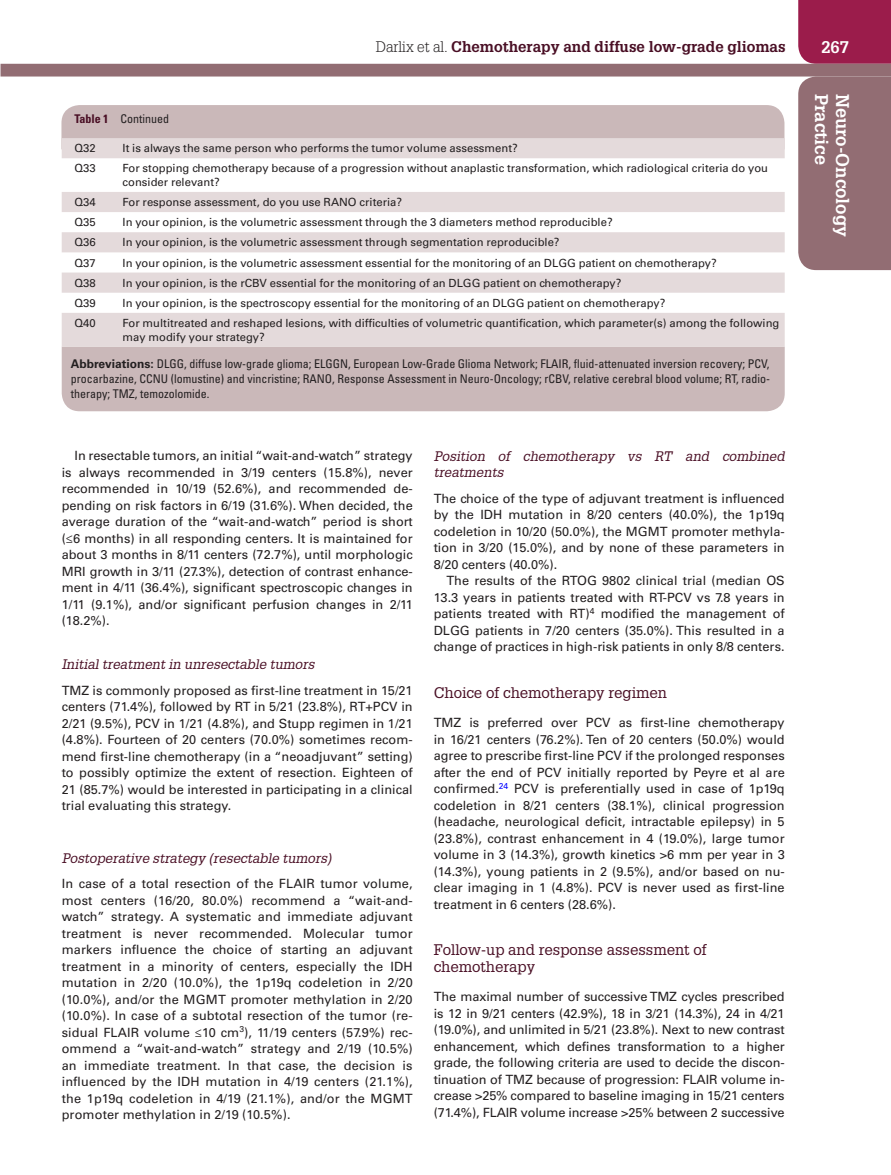
<style>
.page{position:relative;width:891px;height:1175px;background:#fff}
.page>*{position:absolute;margin:0;border:0;box-sizing:border-box;transform-origin:0 0}
.t1{font:700 18px "Glypha LT Std";color:#fff}
.t2{font:700 16.5px "Glypha LT Std";color:#fff}
.t3{font:15px/16.5px "Glypha LT Std";color:#490e24}
.t4{font:700 15px "Glypha LT Std";color:#490e24}
.t5{font:italic 13.5px/16.5px "Glypha LT Std";color:#490e24}
.t6{font:12.75px/16.5px "Univers LT Std";color:#231f20;text-align:justify}
.t7{font:condensed 12px/15px "Univers LT Std";color:#231f20;text-align:justify}
.t8{font:11.25px/13.5px "Univers LT Std";color:#231f20}
.s1{font-weight:300;color:#231f20}
.s2{font-weight:700;color:#490e24}
.s3{font-weight:700;font-stretch:normal}
</style>
<div class="page">
<div style="left:798px;top:0;width:93px;height:64px;background:#9b1c4b"></div>
<div style="left:1px;top:64px;width:890px;height:12px;background:#926d73"></div>
<div style="left:798px;top:76px;width:93px;height:194px;background:#926d73"></div>
<div style="left:62px;top:346px;width:723px;height:65px;background:#cab8b9"></div>
<div style="left:61px;top:105px;width:723px;height:44px;background:#cab8b9"></div>
<svg style="left:62px;top:138px;width:723px;height:208px;fill:#e4dadb"></svg>
<p class="t4" style="left:376px;top:37px;width:411px"><span class="s1">Darlix et al.</span> Chemotherapy and diffuse low-grade gliomas</p>
<p class="t2" style="left:821px;top:37px;width:29px">267</p>
<h1 class="t1" style="left:833px;top:94px;width:85px;rotate:90deg">Oncology</h1>
<h1 class="t1" style="left:833px;top:94px;width:73px;rotate:90deg">Practice</h1>
<h1 class="t1" style="left:854px;top:94px;width:145px;rotate:90deg">Neuro-Oncology</h1>
<p class="t7" style="left:74px;top:111px;width:96px"><span class="s2">Table 1</span> Continued</p>
<p class="t8" style="left:74px;top:142px;width:23px">Q32</p>
<p class="t8" style="left:123px;top:142px;width:397px">It is always the same person who performs the tumor volume assessment?</p>
<p class="t8" style="left:74px;top:162px;width:23px">Q33</p>
<p class="t8" style="left:123px;top:162px;width:647px">For stopping chemotherapy because of a progression without anaplastic transformation, which radiological criteria do you consider relevant?</p>
<p class="t8" style="left:74px;top:195px;width:23px">Q34</p>
<p class="t8" style="left:123px;top:195px;width:281px">For response assessment, do you use RANO criteria?</p>
<p class="t8" style="left:74px;top:215px;width:23px">Q35</p>
<p class="t8" style="left:123px;top:215px;width:492px">In your opinion, is the volumetric assessment through the 3 diameters method reproducible?</p>
<p class="t8" style="left:74px;top:236px;width:23px">Q36</p>
<p class="t8" style="left:123px;top:236px;width:439px">In your opinion, is the volumetric assessment through segmentation reproducible?</p>
<p class="t8" style="left:74px;top:256px;width:23px">Q37</p>
<p class="t8" style="left:123px;top:256px;width:596px">In your opinion, is the volumetric assessment essential for the monitoring of an DLGG patient on chemotherapy?</p>
<p class="t8" style="left:74px;top:276px;width:23px">Q38</p>
<p class="t8" style="left:123px;top:276px;width:500px">In your opinion, is the rCBV essential for the monitoring of an DLGG patient on chemotherapy?</p>
<p class="t8" style="left:74px;top:296px;width:23px">Q39</p>
<p class="t8" style="left:123px;top:296px;width:544px">In your opinion, is the spectroscopy essential for the monitoring of an DLGG patient on chemotherapy?</p>
<p class="t8" style="left:74px;top:316px;width:23px">Q40</p>
<p class="t8" style="left:123px;top:316px;width:658px">For multitreated and reshaped lesions, with difficulties of volumetric quantification, which parameter(s) among the following may modify your strategy?</p>
<p class="t7" style="left:71px;top:356px;width:701px"><span class="s3">Abbreviations:</span> DLGG, diffuse low-grade glioma; ELGGN, European Low-Grade Glioma Network; FLAIR, fluid-attenuated inversion recovery; PCV, procarbazine, CCNU (lomustine) and vincristine; RANO, Response Assessment in Neuro-Oncology; rCBV, relative cerebral blood volume; RT, radio&shy;therapy; TMZ, temozolomide.</p>
<p class="t6" style="left:62px;top:448px;width:353px;text-indent:13px">In resectable tumors, an initial “wait-and-watch” strategy is always recommended in 3/19 centers (15.8%), never recommended in 10/19 (52.6%), and recommended de&shy;pending on risk factors in 6/19 (31.6%). When decided, the average duration of the “wait-and-watch” period is short (≤6 months) in all responding centers. It is maintained for about 3 months in 8/11 centers (72.7%), until morphologic MRI growth in 3/11 (27.3%), detection of contrast enhance&shy;ment in 4/11 (36.4%), significant spectroscopic changes in 1/11 (9.1%), and/or significant perfusion changes in 2/11 (18.2%).</p>
<p class="t5" style="left:62px;top:656px;width:254px">Initial treatment in unresectable tumors</p>
<p class="t6" style="left:62px;top:682px;width:353px">TMZ is commonly proposed as first-line treatment in 15/21 centers (71.4%), followed by RT in 5/21 (23.8%), RT+PCV in 2/21 (9.5%), PCV in 1/21 (4.8%), and Stupp regimen in 1/21 (4.8%). Fourteen of 20 centers (70.0%) sometimes recom&shy;mend first-line chemotherapy (in a “neoadjuvant” setting) to possibly optimize the extent of resection. Eighteen of 21 (85.7%) would be interested in participating in a clinical trial evaluating this strategy.</p>
<p class="t5" style="left:62px;top:849px;width:271px">Postoperative strategy (resectable tumors)</p>
<p class="t6" style="left:62px;top:875px;width:353px">In case of a total resection of the FLAIR tumor volume, most centers (16/20, 80.0%) recommend a “wait-and&shy;watch” strategy. A systematic and immediate adjuvant treatment is never recommended. Molecular tumor markers influence the choice of starting an adjuvant treatment in a minority of centers, especially the IDH mutation in 2/20 (10.0%), the 1p19q codeletion in 2/20 (10.0%), and/or the MGMT promoter methylation in 2/20 (10.0%). In case of a subtotal resection of the tumor (re&shy;sidual FLAIR volume ≤10 cm<sup>3</sup>), 11/19 centers (57.9%) rec&shy;ommend a “wait-and-watch” strategy and 2/19 (10.5%) an immediate treatment. In that case, the decision is influenced by the IDH mutation in 4/19 centers (21.1%), the 1p19q codeletion in 4/19 (21.1%), and/or the MGMT promoter methylation in 2/19 (10.5%).</p>
<p class="t5" style="left:434px;top:448px;width:352px">Position of chemotherapy vs RT and combined treatments</p>
<p class="t6" style="left:434px;top:490px;width:353px">The choice of the type of adjuvant treatment is influenced by the IDH mutation in 8/20 centers (40.0%), the 1p19q codeletion in 10/20 (50.0%), the MGMT promoter methyla&shy;tion in 3/20 (15.0%), and by none of these parameters in 8/20 centers (40.0%).</p>
<p class="t6" style="left:434px;top:572px;width:353px;text-indent:13px">The results of the RTOG 9802 clinical trial (median OS 13.3 years in patients treated with RT-PCV vs 7.8 years in patients treated with RT)<sup>4</sup> modified the management of DLGG patients in 7/20 centers (35.0%). This resulted in a change of practices in high-risk patients in only 8/8 centers.</p>
<p class="t3" style="left:434px;top:684px;width:235px">Choice of chemotherapy regimen</p>
<p class="t6" style="left:434px;top:714px;width:353px">TMZ is preferred over PCV as first-line chemotherapy in 16/21 centers (76.2%). Ten of 20 centers (50.0%) would agree to prescribe first-line PCV if the prolonged responses after the end of PCV initially reported by Peyre et al are confirmed.<sup>24</sup> PCV is preferentially used in case of 1p19q codeletion in 8/21 centers (38.1%), clinical progression (headache, neurological deficit, intractable epilepsy) in 5 (23.8%), contrast enhancement in 4 (19.0%), large tumor volume in 3 (14.3%), growth kinetics &gt;6 mm per year in 3 (14.3%), young patients in 2 (9.5%), and/or based on nu&shy;clear imaging in 1 (4.8%). PCV is never used as first-line treatment in 6 centers (28.6%).</p>
<p class="t3" style="left:434px;top:941px;width:275px">Follow-up and response assessment of chemotherapy</p>
<p class="t6" style="left:434px;top:988px;width:353px">The maximal number of successive TMZ cycles prescribed is 12 in 9/21 centers (42.9%), 18 in 3/21 (14.3%), 24 in 4/21 (19.0%), and unlimited in 5/21 (23.8%). Next to new contrast enhancement, which defines transformation to a higher grade, the following criteria are used to decide the discon&shy;tinuation of TMZ because of progression: FLAIR volume in&shy;crease &gt;25% compared to baseline imaging in 15/21 centers (71.4%), FLAIR volume increase &gt;25% between 2 successive</p>
</div>
